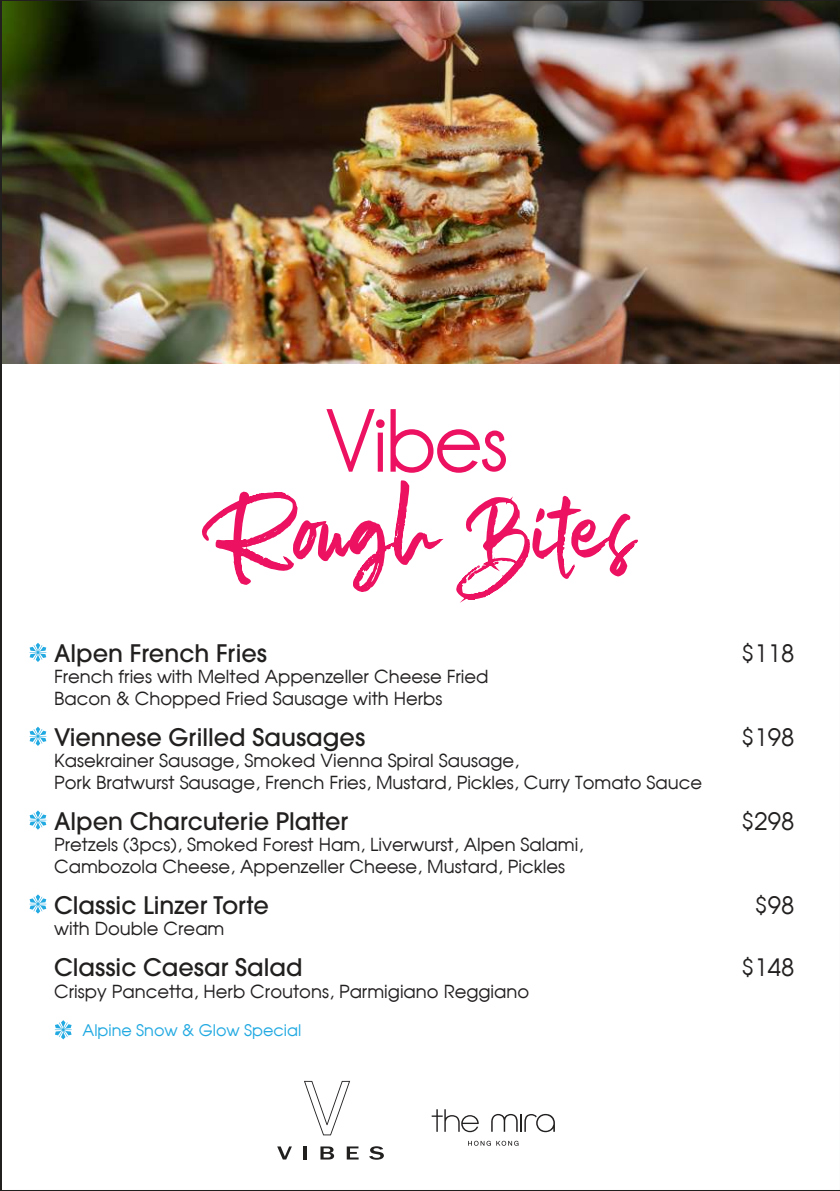
<style>
.page{position:relative;width:840px;height:1191px;background:#fff}
.page>*{position:absolute;margin:0;border:0;box-sizing:border-box;transform-origin:0 0}
.t1{font:500 24px "Avant Garde";color:#221f1f}
.t2{font:24px "Avant Garde";color:#221f1f}
.t3{font:18px/21.6px "Avant Garde";color:#221f1f}
.t4{font:16px "Avant Garde";color:#21a9e1}
</style>
<div class="page">
<img style="left:0;top:0;width:839px;height:1191px">
<h1 class="t1" style="left:54px;top:643px;width:214px">Alpen French Fries</h1>
<h1 class="t2" style="left:740px;top:642px;width:55px">$118</h1>
<p class="t3" style="left:54px;top:667px;width:436px">French fries with Melted Appenzeller Cheese Fried<br>Bacon &amp; Chopped Fried Sausage with Herbs</p>
<h1 class="t1" style="left:54px;top:727px;width:312px">Viennese Grilled Sausages</h1>
<h1 class="t2" style="left:740px;top:726px;width:55px">$198</h1>
<p class="t3" style="left:54px;top:751px;width:649px">Kasekrainer Sausage, Smoked Vienna Spiral Sausage,<br>Pork Bratwurst Sausage, French Fries, Mustard, Pickles, Curry Tomato Sauce</p>
<h1 class="t1" style="left:54px;top:811px;width:295px">Alpen Charcuterie Platter</h1>
<h1 class="t2" style="left:740px;top:810px;width:55px">$298</h1>
<p class="t3" style="left:54px;top:835px;width:530px">Pretzels (3pcs), Smoked Forest Ham, Liverwurst, Alpen Salami,<br>Cambozola Cheese, Appenzeller Cheese, Mustard, Pickles</p>
<h1 class="t1" style="left:54px;top:895px;width:216px">Classic Linzer Torte</h1>
<h1 class="t2" style="left:754px;top:894px;width:41px">$98</h1>
<p class="t3" style="left:54px;top:919px;width:172px">with Double Cream</p>
<h1 class="t1" style="left:54px;top:958px;width:250px">Classic Caesar Salad</h1>
<h1 class="t2" style="left:740px;top:957px;width:55px">$148</h1>
<p class="t3" style="left:54px;top:981px;width:476px">Crispy Pancetta, Herb Croutons, Parmigiano Reggiano</p>
<p class="t4" style="left:82px;top:1023px;width:220px">Alpine Snow &amp; Glow Special</p>
</div>
